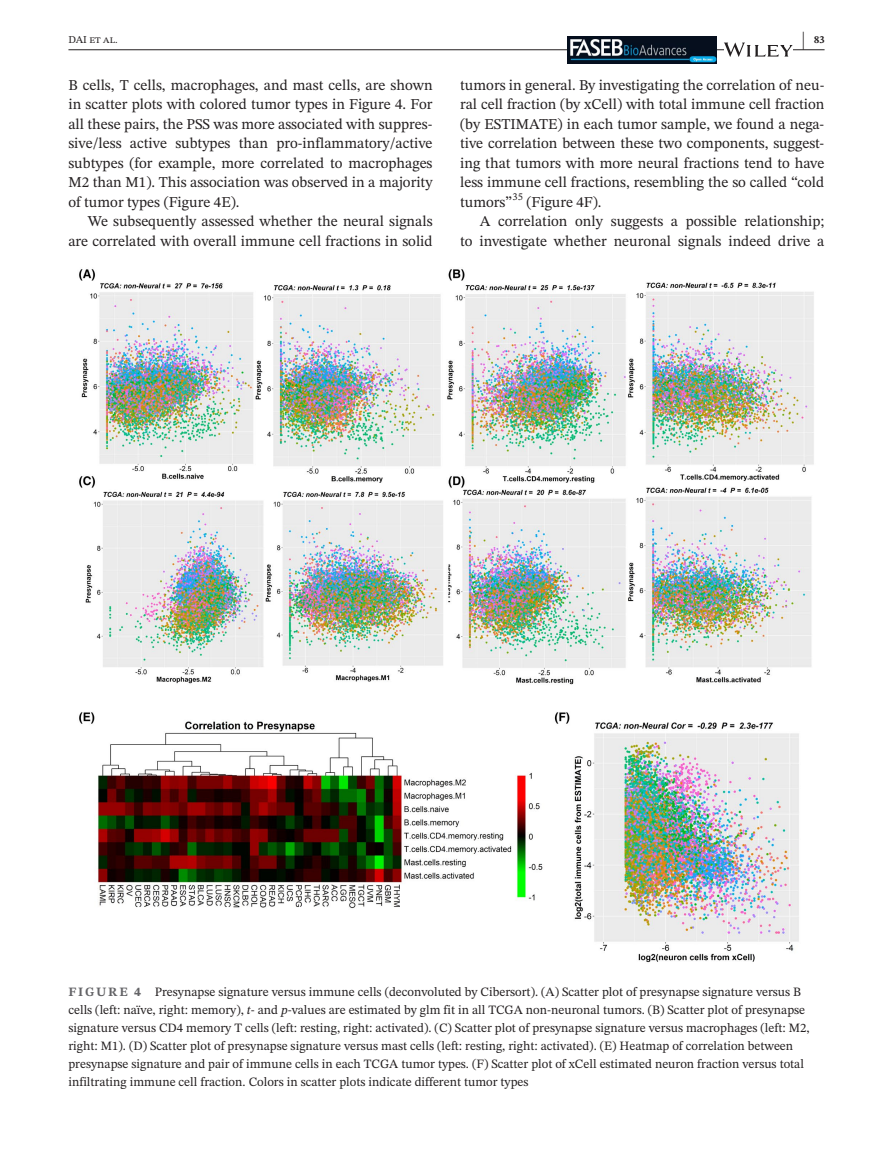
<style>
.page{position:relative;width:893px;height:1174px;background:#fff}
.page>*{position:absolute;margin:0;border:0;box-sizing:border-box;transform-origin:0 0}
.t1{font:700 21px "STIX Two Text";color:#231f20;scale:.42 1}
.t2{font:15px/19.5px "STIX Two Text";color:#231f20;text-align:justify}
.t3{font:12.75px/18px "STIX Two Text";color:#231f20}
.t4{font:10.5px "STIX Two Text";color:#231f20}
.t5{font:700 10.5px "STIX Two Text";color:#231f20}
.s1{font-weight:700;color:#636366}
.s2{font-style:italic}
</style>
<div class="page">
<hr style="left:68px;top:49px;width:756px;height:1px;background:#231f20">
<img style="left:567px;top:36px;width:149px;height:27px">
<svg style="left:724px;top:43px;width:69px;height:14px"></svg>
<img style="left:79px;top:269px;width:735px;height:694px">
<h1 class="t1" style="left:802px;top:24px;width:8px">|</h1>
<p class="t4" style="left:68px;top:32px;width:51px">DAI et al.</p>
<p class="t5" style="left:814px;top:32px;width:12px">83</p>
<p class="t2" style="left:68px;top:75px;width:366px">B cells, T cells, macrophages, and mast cells, are shown in scatter plots with colored tumor types in Figure 4. For all these pairs, the PSS was more associated with suppres&shy;sive/less active subtypes than pro-inflammatory/active subtypes (for example, more correlated to macrophages M2 than M1). This association was observed in a majority of tumor types (Figure 4E).</p>
<p class="t2" style="left:68px;top:211px;width:366px;text-align:right">We subsequently assessed whether the neural signals are correlated with overall immune cell fractions in solid</p>
<p class="t2" style="left:460px;top:75px;width:366px">tumors in general. By investigating the correlation of neu&shy;ral cell fraction (by xCell) with total immune cell fraction (by ESTIMATE) in each tumor sample, we found a nega&shy;tive correlation between these two components, suggest&shy;ing that tumors with more neural fractions tend to have less immune cell fractions, resembling the so called “cold tumors”</p>
<p class="t4" style="left:512px;top:189px;width:12px">35</p>
<p class="t2" style="left:526px;top:192px;width:77px">(Figure 4F).</p>
<p class="t2" style="left:480px;top:211px;width:346px">A correlation only suggests a possible relationship;</p>
<p class="t2" style="left:460px;top:231px;width:366px">to investigate whether neuronal signals indeed drive a</p>
<p class="t3" style="left:68px;top:982px;width:743px"><span class="s1">FIGURE 4</span> Presynapse signature versus immune cells (deconvoluted by Cibersort). (A) Scatter plot of presynapse signature versus B cells (left: naïve, right: memory), <span class="s2">t</span>- and <span class="s2">p</span>-values are estimated by glm fit in all TCGA non-neuronal tumors. (B) Scatter plot of presynapse signature versus CD4 memory T cells (left: resting, right: activated). (C) Scatter plot of presynapse signature versus macrophages (left: M2, right: M1). (D) Scatter plot of presynapse signature versus mast cells (left: resting, right: activated). (E) Heatmap of correlation between presynapse signature and pair of immune cells in each TCGA tumor types. (F) Scatter plot of xCell estimated neuron fraction versus total infiltrating immune cell fraction. Colors in scatter plots indicate different tumor types</p>
</div>
